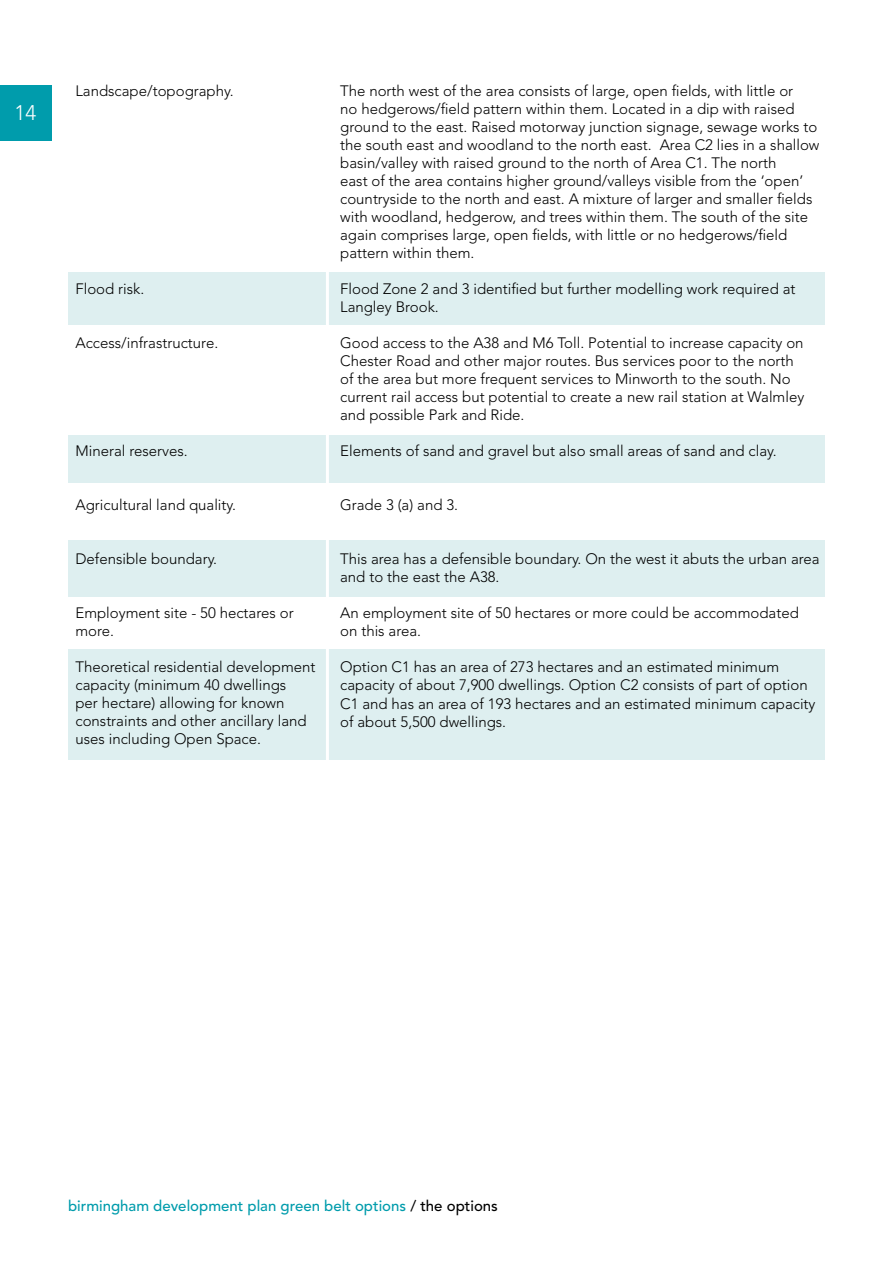
<style>
.page{position:relative;width:893px;height:1263px;background:#fff}
.page>*{position:absolute;margin:0;border:0;box-sizing:border-box;transform-origin:0 0}
.t1{font:300 21px "Avenir LT Std";color:#fff}
.t2{font:300 15px/18px "Avenir LT Std";color:#000}
.t3{font:500 15px "Avenir";color:#009cac}
.s1{color:#000}
</style>
<div class="page">
<div style="left:0;top:85px;width:51px;height:55px;background:#009cac"></div>
<div style="left:68px;top:649px;width:757px;height:111px;background:#deeff0"></div>
<div style="left:68px;top:541px;width:757px;height:56px;background:#deeff0"></div>
<div style="left:68px;top:435px;width:757px;height:48px;background:#deeff0"></div>
<div style="left:68px;top:273px;width:757px;height:52px;background:#deeff0"></div>
<hr style="left:326px;top:78px;width:3px;height:742px;background:#fff">
<p class="t1" style="left:15px;top:100px;width:23px">14</p>
<p class="t2" style="left:75px;top:82px;width:160px">Landscape/topography.</p>
<p class="t2" style="left:75px;top:280px;width:70px">Flood risk.</p>
<p class="t2" style="left:75px;top:334px;width:144px">Access/infrastructure.</p>
<p class="t2" style="left:75px;top:442px;width:114px">Mineral reserves.</p>
<p class="t2" style="left:75px;top:496px;width:162px">Agricultural land quality.</p>
<p class="t2" style="left:75px;top:550px;width:143px">Defensible boundary.</p>
<p class="t2" style="left:75px;top:604px;width:220px">Employment site - 50 hectares or more.</p>
<p class="t2" style="left:75px;top:658px;width:242px">Theoretical residential development capacity (minimum 40 dwellings<br>per hectare) allowing for known constraints and other ancillary land uses including Open Space.</p>
<p class="t2" style="left:340px;top:82px;width:481px">The north west of the area consists of large, open fields, with little or<br>no hedgerows/field pattern within them. Located in a dip with raised ground to the east. Raised motorway junction signage, sewage works to the south east and woodland to the north east. Area C2 lies in a shallow basin/valley with raised ground to the north of Area C1. The north<br>east of the area contains higher ground/valleys visible from the ‘open’ countryside to the north and east. A mixture of larger and smaller fields with woodland, hedgerow, and trees within them. The south of the site again comprises large, open fields, with little or no hedgerows/field pattern within them.</p>
<p class="t2" style="left:340px;top:280px;width:457px">Flood Zone 2 and 3 identified but further modelling work required at<br>Langley Brook.</p>
<p class="t2" style="left:340px;top:334px;width:466px">Good access to the A38 and M6 Toll. Potential to increase capacity on Chester Road and other major routes. Bus services poor to the north of the area but more frequent services to Minworth to the south. No current rail access but potential to create a new rail station at Walmley and possible Park and Ride.</p>
<p class="t2" style="left:340px;top:442px;width:438px">Elements of sand and gravel but also small areas of sand and clay.</p>
<p class="t2" style="left:340px;top:496px;width:119px">Grade 3 (a) and 3.</p>
<p class="t2" style="left:340px;top:550px;width:481px">This area has a defensible boundary. On the west it abuts the urban area and to the east the A38.</p>
<p class="t2" style="left:340px;top:604px;width:460px">An employment site of 50 hectares or more could be accommodated on this area.</p>
<p class="t2" style="left:340px;top:658px;width:477px">Option C1 has an area of 273 hectares and an estimated minimum capacity of about 7,900 dwellings. Option C2 consists of part of option C1 and has an area of 193 hectares and an estimated minimum capacity of about 5,500 dwellings.</p>
<p class="t3" style="left:68px;top:1197px;width:431px">birmingham development plan green belt options <span class="s1">/ the options</span></p>
</div>
